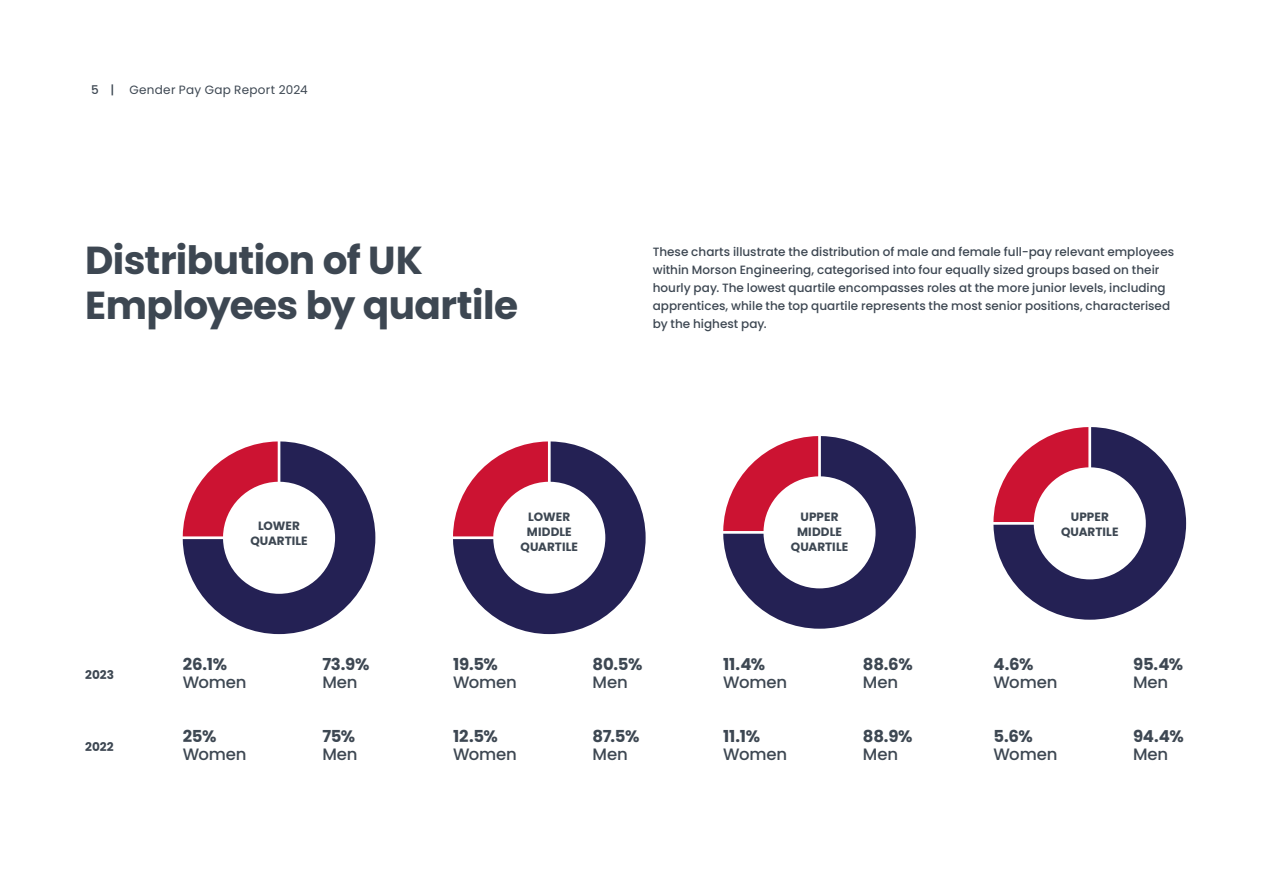
<style>
.page{position:relative;width:1263px;height:893px;background:#fff}
.page>*{position:absolute;margin:0;border:0;box-sizing:border-box;transform-origin:0 0}
.t1{font:700 39px/45px "Poppins";letter-spacing:-.015em;color:#3d4752}
.t2{font:700 16.5px "Poppins";letter-spacing:-.015em;color:#3d4752}
.t3{font:500 16.5px "Poppins";letter-spacing:-.01em;color:#3d4752}
.t4{font:500 12px/18px "Poppins";color:#3d4752}
.t5{font:700 12px/15px "Poppins";color:#3d4752;text-align:center}
.t6{font:12px "Poppins";letter-spacing:.025em;color:#3d4752}
.s1{font-weight:500}
</style>
<div class="page">
<svg style="left:453px;top:441px;width:193px;height:193px"></svg>
<svg style="left:993px;top:427px;width:193px;height:193px"></svg>
<svg style="left:183px;top:441px;width:192px;height:193px"></svg>
<svg style="left:723px;top:436px;width:193px;height:193px"></svg>
<p class="t6" style="left:91px;top:83px;width:218px"><span class="s1">5 |</span> Gender Pay Gap Report 2024</p>
<h1 class="t1" style="left:85px;top:238px;width:435px">Distribution of UK<br>Employees by quartile</h1>
<p class="t4" style="left:653px;top:243px;width:523px">These charts illustrate the distribution of male and female full-pay relevant employees within Morson Engineering, categorised into four equally sized groups based on their hourly pay. The lowest quartile encompasses roles at the more junior levels, including apprentices, while the top quartile represents the most senior positions, characterised by the highest pay.</p>
<p class="t5" style="left:85px;top:667px;width:31px">2023</p>
<p class="t5" style="left:85px;top:739px;width:30px">2022</p>
<p class="t5" style="left:250px;top:518px;width:59px">LOWER<br>QUARTILE</p>
<h2 class="t2" style="left:183px;top:655px;width:46px">26.1%</h2>
<h2 class="t3" style="left:183px;top:673px;width:65px">Women</h2>
<h2 class="t2" style="left:183px;top:727px;width:35px">25%</h2>
<h2 class="t3" style="left:183px;top:745px;width:65px">Women</h2>
<h2 class="t2" style="left:322px;top:655px;width:49px">73.9%</h2>
<h2 class="t3" style="left:322px;top:673px;width:37px">Men</h2>
<h2 class="t2" style="left:322px;top:727px;width:34px">75%</h2>
<h2 class="t3" style="left:322px;top:745px;width:37px">Men</h2>
<p class="t5" style="left:521px;top:509px;width:59px">LOWER<br>MIDDLE<br>QUARTILE</p>
<p class="t5" style="left:1061px;top:509px;width:59px">UPPER<br>QUARTILE</p>
<p class="t5" style="left:791px;top:509px;width:59px">UPPER<br>MIDDLE<br>QUARTILE</p>
<h2 class="t2" style="left:453px;top:655px;width:46px">19.5%</h2>
<h2 class="t3" style="left:453px;top:673px;width:65px">Women</h2>
<h2 class="t2" style="left:453px;top:727px;width:46px">12.5%</h2>
<h2 class="t3" style="left:453px;top:745px;width:65px">Women</h2>
<h2 class="t2" style="left:593px;top:655px;width:51px">80.5%</h2>
<h2 class="t3" style="left:593px;top:673px;width:37px">Men</h2>
<h2 class="t2" style="left:593px;top:727px;width:48px">87.5%</h2>
<h2 class="t3" style="left:593px;top:745px;width:37px">Men</h2>
<h2 class="t2" style="left:723px;top:655px;width:43px">11.4%</h2>
<h2 class="t3" style="left:723px;top:673px;width:65px">Women</h2>
<h2 class="t2" style="left:723px;top:727px;width:38px">11.1%</h2>
<h2 class="t3" style="left:723px;top:745px;width:65px">Women</h2>
<h2 class="t2" style="left:863px;top:655px;width:51px">88.6%</h2>
<h2 class="t3" style="left:863px;top:673px;width:37px">Men</h2>
<h2 class="t2" style="left:863px;top:727px;width:51px">88.9%</h2>
<h2 class="t3" style="left:863px;top:745px;width:37px">Men</h2>
<h2 class="t2" style="left:993px;top:655px;width:42px">4.6%</h2>
<h2 class="t3" style="left:993px;top:673px;width:65px">Women</h2>
<h2 class="t2" style="left:993px;top:727px;width:41px">5.6%</h2>
<h2 class="t3" style="left:993px;top:745px;width:65px">Women</h2>
<h2 class="t2" style="left:1133px;top:655px;width:52px">95.4%</h2>
<h2 class="t3" style="left:1133px;top:673px;width:37px">Men</h2>
<h2 class="t2" style="left:1133px;top:727px;width:52px">94.4%</h2>
<h2 class="t3" style="left:1133px;top:745px;width:37px">Men</h2>
</div>
